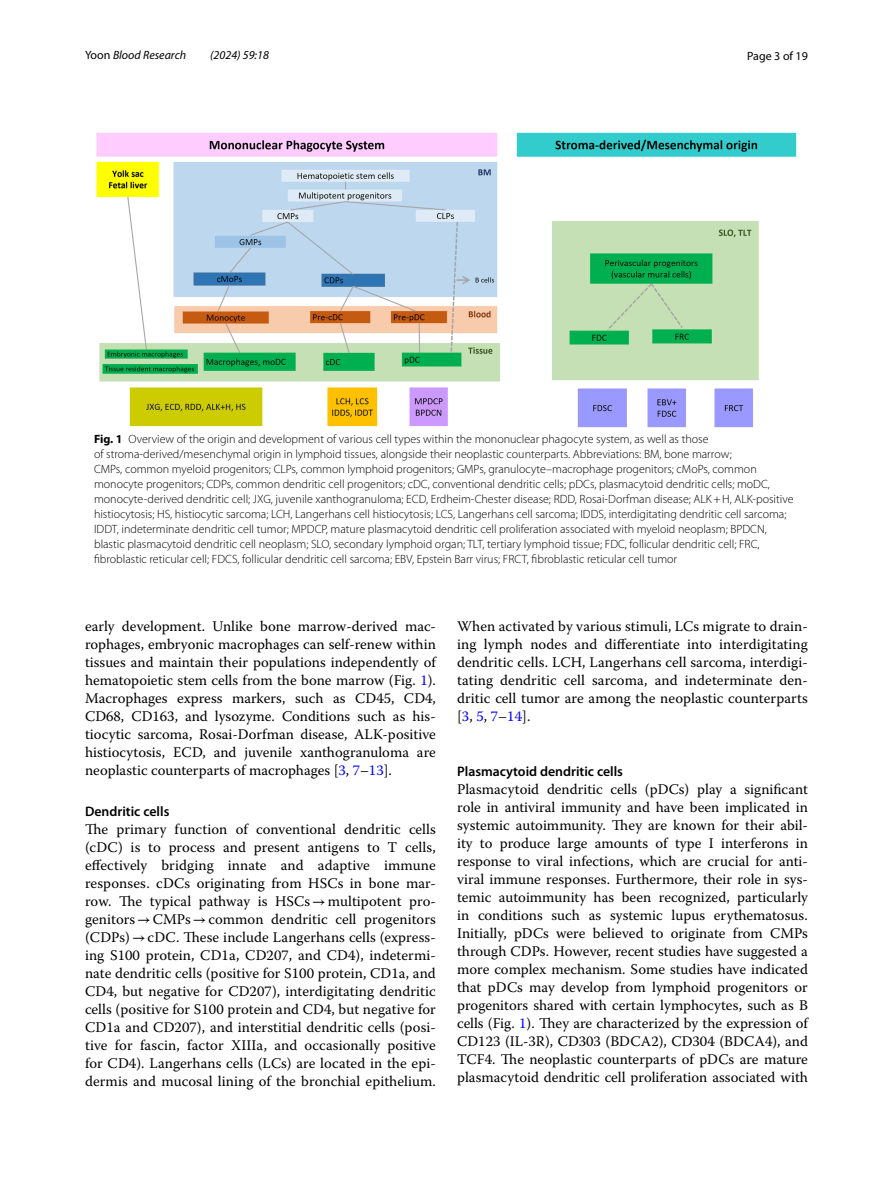
<style>
.page{position:relative;width:893px;height:1187px;background:#fff}
.page>*{position:absolute;margin:0;border:0;box-sizing:border-box;transform-origin:0 0}
.t1{font:14.7px/18px "Warnock Pro";letter-spacing:.005em;color:#000;text-align:justify}
.t2{font:600 13.8px "Myriad Pro";color:#000}
.t3{font:300 12px/15px "Myriad Pro";color:#000}
.t4{font:italic 12px "Myriad Pro";color:#000}
.t5{font:12px "Myriad Pro";color:#000}
.s1{font-style:normal}
.s2{font-weight:700}
.s3{color:#00f}
.s4{font-family:"STIX"}
</style>
<div class="page">
<img style="left:96px;top:133px;width:701px;height:295px">
<p class="t4" style="left:85px;top:48px;width:103px"><span class="s1">Yoon</span> Blood Research</p>
<p class="t4" style="left:210px;top:48px;width:60px">(2024) 59:18</p>
<p class="t5" style="left:747px;top:48px;width:62px">Page 3 of 19</p>
<p class="t3" style="left:94px;top:432px;width:701px"><span class="s2">Fig. 1</span> Overview of the origin and development of various cell types within the mononuclear phagocyte system, as well as those<br>of stroma-derived/mesenchymal origin in lymphoid tissues, alongside their neoplastic counterparts. Abbreviations: BM, bone marrow;<br>CMPs, common myeloid progenitors; CLPs, common lymphoid progenitors; GMPs, granulocyte–macrophage progenitors; cMoPs, common monocyte progenitors; CDPs, common dendritic cell progenitors; cDC, conventional dendritic cells; pDCs, plasmacytoid dendritic cells; moDC, monocyte-derived dendritic cell; JXG, juvenile xanthogranuloma; ECD, Erdheim-Chester disease; RDD, Rosai-Dorfman disease; ALK+H, ALK-positive histiocytosis; HS, histiocytic sarcoma; LCH, Langerhans cell histiocytosis; LCS, Langerhans cell sarcoma; IDDS, interdigitating dendritic cell sarcoma; IDDT, indeterminate dendritic cell tumor; MPDCP, mature plasmacytoid dendritic cell proliferation associated with myeloid neoplasm; BPDCN, blastic plasmacytoid dendritic cell neoplasm; SLO, secondary lymphoid organ; TLT, tertiary lymphoid tissue; FDC, follicular dendritic cell; FRC, fibroblastic reticular cell; FDCS, follicular dendritic cell sarcoma; EBV, Epstein Barr virus; FRCT, fibroblastic reticular cell tumor</p>
<p class="t1" style="left:85px;top:617px;width:352px">early development. Unlike bone marrow-derived mac&shy;rophages, embryonic macrophages can self-renew within tissues and maintain their populations independently of hematopoietic stem cells from the bone marrow (Fig. <span class="s3">1</span>).<br>Macrophages express markers, such as CD45, CD4, CD68, CD163, and lysozyme. Conditions such as his&shy;tiocytic sarcoma, Rosai-Dorfman disease, ALK-positive histiocytosis, ECD, and juvenile xanthogranuloma are neoplastic counterparts of macrophages [<span class="s3">3</span>, <span class="s3">7</span>–<span class="s3">13</span>].</p>
<p class="t2" style="left:85px;top:802px;width:86px">Dendritic cells</p>
<p class="t1" style="left:85px;top:819px;width:352px">The primary function of conventional dendritic cells (cDC) is to process and present antigens to T cells, effectively bridging innate and adaptive immune responses. cDCs originating from HSCs in bone mar&shy;row. The typical pathway is HSCs<span class="s4">→</span>multipotent pro&shy;genitors<span class="s4">→</span>CMPs<span class="s4">→</span>common dendritic cell progenitors (CDPs)<span class="s4">→</span>cDC. These include Langerhans cells (express&shy;ing S100 protein, CD1a, CD207, and CD4), indetermi&shy;nate dendritic cells (positive for S100 protein, CD1a, and CD4, but negative for CD207), interdigitating dendritic cells (positive for S100 protein and CD4, but negative for CD1a and CD207), and interstitial dendritic cells (posi&shy;tive for fascin, factor XIIIa, and occasionally positive for CD4). Langerhans cells (LCs) are located in the epi&shy;dermis and mucosal lining of the bronchial epithelium.</p>
<p class="t1" style="left:457px;top:617px;width:352px">When activated by various stimuli, LCs migrate to drain&shy;ing lymph nodes and differentiate into interdigitating dendritic cells. LCH, Langerhans cell sarcoma, interdigi&shy;tating dendritic cell sarcoma, and indeterminate den&shy;dritic cell tumor are among the neoplastic counterparts [<span class="s3">3</span>, <span class="s3">5</span>, <span class="s3">7</span>–<span class="s3">14</span>].</p>
<p class="t2" style="left:457px;top:762px;width:167px">Plasmacytoid dendritic cells</p>
<p class="t1" style="left:457px;top:780px;width:352px">Plasmacytoid dendritic cells (pDCs) play a significant role in antiviral immunity and have been implicated in systemic autoimmunity. They are known for their abil&shy;ity to produce large amounts of type I interferons in response to viral infections, which are crucial for anti&shy;viral immune responses. Furthermore, their role in sys&shy;temic autoimmunity has been recognized, particularly in conditions such as systemic lupus erythematosus.<br>Initially, pDCs were believed to originate from CMPs through CDPs. However, recent studies have suggested a more complex mechanism. Some studies have indicated that pDCs may develop from lymphoid progenitors or progenitors shared with certain lymphocytes, such as B cells (Fig. <span class="s3">1</span>). They are characterized by the expression of CD123 (IL-3R), CD303 (BDCA2), CD304 (BDCA4), and TCF4. The neoplastic counterparts of pDCs are mature plasmacytoid dendritic cell proliferation associated with</p>
</div>
